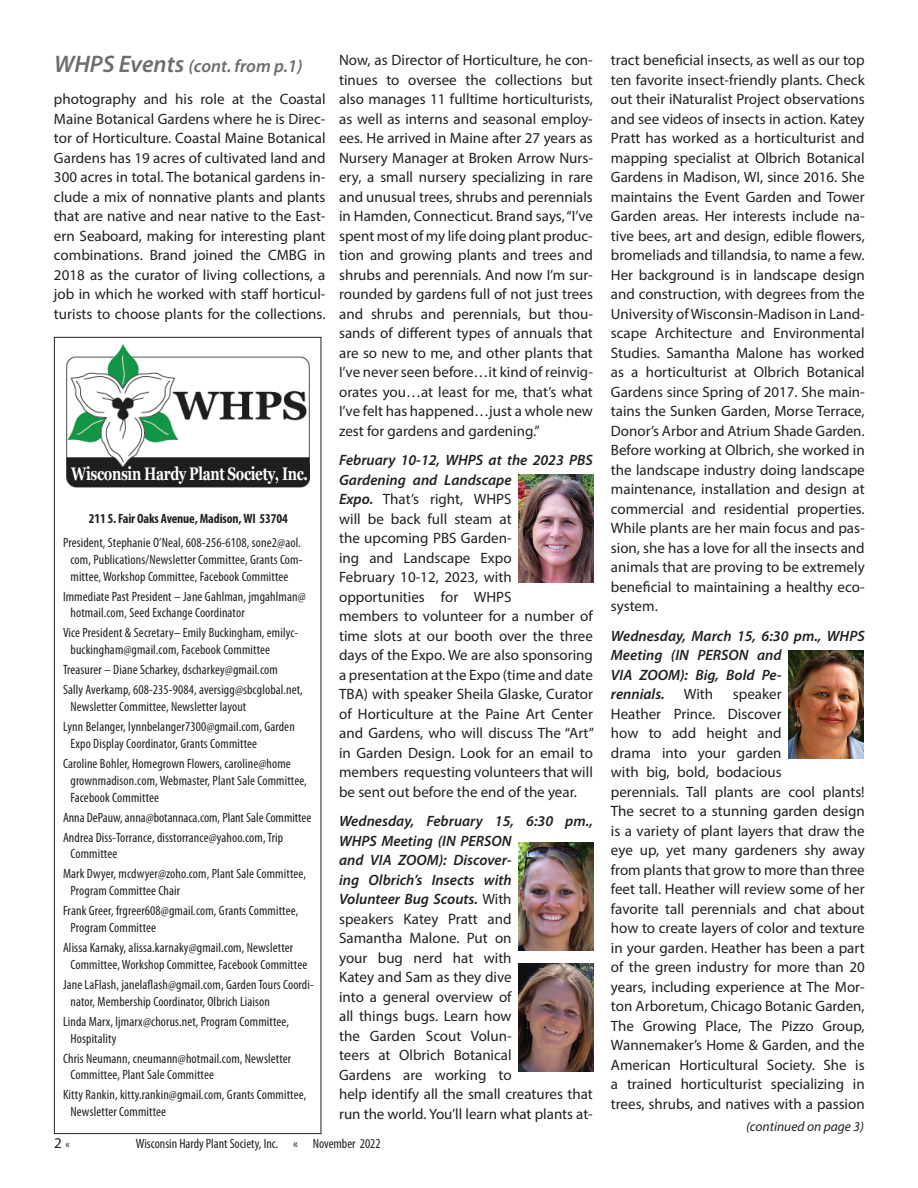
<style>
.page{position:relative;width:918px;height:1188px;background:#fff}
.page>*{position:absolute;margin:0;border:0;box-sizing:border-box;transform-origin:0 0}
.t1{font:700 18.15px "Georgia";letter-spacing:-.025em;color:#fff;scale:.74 1}
.t2{font:italic 600 18px "Myriad Pro";color:#6c6d70}
.t3{font:15px/19.5px "Myriad Pro";color:#231f20;text-align:justify}
.t4{font:italic 600 15px/19.5px "Myriad Pro";color:#231f20}
.t5{font:condensed 13.5px/20.1px "Myriad Pro";letter-spacing:.01em;color:#231f20}
.t6{font:700 condensed 13.5px "Myriad Pro";letter-spacing:-.01em;color:#231f20}
.t7{font:italic 13.5px "Myriad Pro";color:#231f20}
.s1{font-size:24px}
.s2{font-weight:600;font-style:italic}
.s3{font-stretch:condensed;font-size:12px}
</style>
<div class="page">
<img style="left:67px;top:344px;width:242px;height:144px">
<div style="left:71px;top:461px;width:235px;height:22px;background:#201d1e"></div>
<img style="left:518px;top:842px;width:76px;height:108px">
<img style="left:518px;top:474px;width:76px;height:108px">
<img style="left:788px;top:650px;width:76px;height:108px">
<img style="left:518px;top:963px;width:76px;height:108px">
<p class="t2" style="left:54px;top:55px;width:250px"><span class="s1">WHPS Events</span> (cont. from p.1)</p>
<p class="t3" style="left:54px;top:89px;width:273px">photography and his role at the Coastal Maine Botanical Gardens where he is Direc&shy;tor of Horticulture. Coastal Maine Botanical Gardens has 19 acres of cultivated land and 300 acres in total. The botanical gardens in&shy;clude a mix of nonnative plants and plants that are native and near native to the East&shy;ern Seaboard, making for interesting plant combinations. Brand joined the CMBG in 2018 as the curator of living collections, a job in which he worked with staff horticul&shy;turists to choose plants for the collections.</p>
<p class="t1" style="left:71px;top:460px;width:321px">Wisconsin Hardy Plant Society, Inc.</p>
<p class="t6" style="left:89px;top:511px;width:200px">211 S. Fair Oaks Avenue, Madison, WI 53704</p>
<p class="t5" style="left:63px;top:534px;width:241px;line-height:16.8px;text-align:center">President, Stephanie O’Neal, 608-256-6108, sone2@aol. com, Publications/Newsletter Committee, Grants Com&shy;mittee, Workshop Committee, Facebook Committee</p>
<p class="t5" style="left:71px;top:588px;width:237px;line-height:16.8px;text-indent:-8px">Immediate Past President – Jane Gahlman, jmgahlman@ hotmail.com, Seed Exchange Coordinator</p>
<p class="t5" style="left:71px;top:624px;width:229px;line-height:16.8px;text-indent:-8px">Vice President &amp; Secretary– Emily Buckingham, emilyc&shy;buckingham@gmail.com, Facebook Committee</p>
<p class="t5" style="left:63px;top:660px;width:241px">Treasurer – Diane Scharkey, dscharkey@gmail.com<br>Sally Averkamp, 608-235-9084, aversigg@sbcglobal.net,</p>
<p class="t5" style="left:63px;top:696px;width:233px;text-indent:8px">Newsletter Committee, Newsletter layout<br>Lynn Belanger, lynnbelanger7300@gmail.com, Garden</p>
<p class="t5" style="left:63px;top:733px;width:229px;text-indent:8px">Expo Display Coordinator, Grants Committee<br>Caroline Bohler, Homegrown Flowers, caroline@home</p>
<p class="t5" style="left:71px;top:772px;width:238px;line-height:16.8px">grownmadison.com, Webmaster, Plant Sale Committee,<br>Facebook Committee</p>
<p class="t5" style="left:63px;top:807px;width:250px">Anna DePauw, anna@botannaca.com, Plant Sale Committee<br>Andrea Diss-Torrance, disstorrance@yahoo.com, Trip</p>
<p class="t5" style="left:63px;top:844px;width:245px;text-indent:8px">Committee<br>Mark Dwyer, mcdwyer@zoho.com, Plant Sale Committee,</p>
<p class="t5" style="left:63px;top:881px;width:237px;text-indent:8px">Program Committee Chair<br>Frank Greer, frgreer608@gmail.com, Grants Committee,</p>
<p class="t5" style="left:63px;top:917px;width:232px;text-indent:8px">Program Committee<br>Alissa Karnaky, alissa.karnaky@gmail.com, Newsletter</p>
<p class="t5" style="left:63px;top:954px;width:252px;text-align:center">Committee, Workshop Committee, Facebook Committee<br>Jane LaFlash, janelaflash@gmail.com, Garden Tours Coordi-</p>
<p class="t5" style="left:63px;top:991px;width:228px;text-indent:8px">nator, Membership Coordinator, Olbrich Liaison<br>Linda Marx, ljmarx@chorus.net, Program Committee,</p>
<p class="t5" style="left:63px;top:1028px;width:230px;text-indent:8px">Hospitality<br>Chris Neumann, cneumann@hotmail.com, Newsletter</p>
<p class="t5" style="left:63px;top:1065px;width:245px;text-indent:8px">Committee, Plant Sale Committee<br>Kitty Rankin, kitty.rankin@gmail.com, Grants Committee,</p>
<p class="t5" style="left:71px;top:1102px;width:97px">Newsletter Committee</p>
<p class="t3" style="left:339px;top:50px;width:255px">Now, as Director of Horticulture, he con&shy;tinues to oversee the collections but also manages 11 fulltime horticulturists, as well as interns and seasonal employ&shy;ees. He arrived in Maine after 27 years as Nursery Manager at Broken Arrow Nurs&shy;ery, a small nursery specializing in rare and unusual trees, shrubs and perennials in Hamden, Connecticut. Brand says, “I’ve spent most of my life doing plant produc&shy;tion and growing plants and trees and shrubs and perennials. And now I’m sur&shy;rounded by gardens full of not just trees and shrubs and perennials, but thou&shy;sands of different types of annuals that are so new to me, and other plants that I’ve never seen before…it kind of reinvig&shy;orates you…at least for me, that’s what I’ve felt has happened…just a whole new zest for gardens and gardening.”</p>
<p class="t3" style="left:339px;top:450px;width:257px;text-align:left"><span class="s2">February 10-12, WHPS at the 2023 PBS<br>Gardening and Landscape<br>Expo.</span> That’s right, WHPS<br>will be back full steam at<br>the upcoming PBS Garden-<br>ing and Landscape Expo<br>February 10-12, 2023, with opportunities for WHPS<br>members to volunteer for a number of time slots at our booth over the three days of the Expo. We are also sponsoring a presentation at the Expo (time and date<br>TBA) with speaker Sheila Glaske, Curator of Horticulture at the Paine Art Center and Gardens, who will discuss The “Art” in Garden Design. Look for an email to members requesting volunteers that will be sent out before the end of the year.</p>
<p class="t3" style="left:339px;top:811px;width:255px;text-align:left"><span class="s2">Wednesday, February 15, 6:30 pm.,<br>WHPS Meeting (IN PERSON<br>and VIA ZOOM): Discover-<br>ing Olbrich’s Insects with<br>Volunteer Bug Scouts.</span> With<br>speakers Katey Pratt and<br>Samantha Malone. Put on<br>your bug nerd hat with<br>Katey and Sam as they dive<br>into a general overview of<br>all things bugs. Learn how<br>the Garden Scout Volun-<br>teers at Olbrich Botanical<br>Gardens are working to<br>help identify all the small creatures that run the world. You’ll learn what plants at-</p>
<p class="t3" style="left:54px;top:1133px;width:17px">2 <span class="s3">«</span></p>
<p class="t5" style="left:136px;top:1134px;width:246px">Wisconsin Hardy Plant Society, Inc. « November 2022</p>
<p class="t3" style="left:611px;top:50px;width:255px">tract beneficial insects, as well as our top ten favorite insect-friendly plants. Check out their iNaturalist Project observations and see videos of insects in action. Katey Pratt has worked as a horticulturist and mapping specialist at Olbrich Botanical Gardens in Madison, WI, since 2016. She maintains the Event Garden and Tower Garden areas. Her interests include na&shy;tive bees, art and design, edible flowers, bromeliads and tillandsia, to name a few.<br>Her background is in landscape design and construction, with degrees from the University of Wisconsin-Madison in Land&shy;scape Architecture and Environmental Studies. Samantha Malone has worked as a horticulturist at Olbrich Botanical Gardens since Spring of 2017. She main&shy;tains the Sunken Garden, Morse Terrace, Donor’s Arbor and Atrium Shade Garden.<br>Before working at Olbrich, she worked in the landscape industry doing landscape maintenance, installation and design at commercial and residential properties.<br>While plants are her main focus and pas&shy;sion, she has a love for all the insects and animals that are proving to be extremely beneficial to maintaining a healthy eco&shy;system.</p>
<p class="t4" style="left:611px;top:626px;width:255px">Wednesday, March 15, 6:30 pm., WHPS<br>Meeting (IN PERSON and<br>VIA ZOOM): Big, Bold Pe-<br>rennials.</p>
<p class="t3" style="left:611px;top:684px;width:255px;text-align:left;text-indent:122px">speaker<br>Heather Prince. Discover<br>how to add height and<br>drama into your garden<br>with big, bold, bodacious<br>perennials. Tall plants are cool plants!<br>The secret to a stunning garden design is a variety of plant layers that draw the eye up, yet many gardeners shy away from plants that grow to more than three feet tall. Heather will review some of her favorite tall perennials and chat about how to create layers of color and texture in your garden. Heather has been a part of the green industry for more than 20 years, including experience at The Mor&shy;ton Arboretum, Chicago Botanic Garden, The Growing Place, The Pizzo Group, Wannemaker’s Home &amp; Garden, and the American Horticultural Society. She is a trained horticulturist specializing in trees, shrubs, and natives with a passion</p>
<p class="t3" style="left:684px;top:684px;width:31px">With</p>
<p class="t7" style="left:746px;top:1118px;width:119px">(continued on page 3)</p>
</div>
